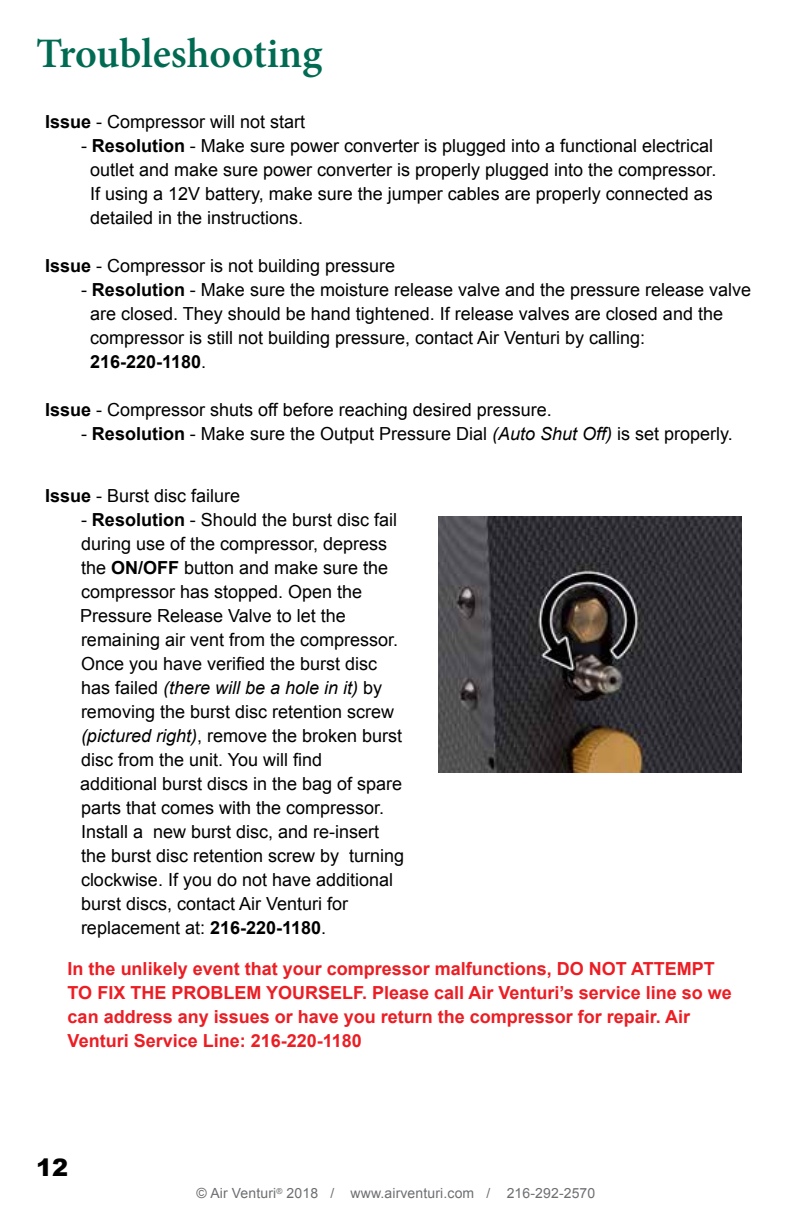
<style>
.page{position:relative;width:792px;height:1224px;background:#fff}
.page>*{position:absolute;margin:0;border:0;box-sizing:border-box;transform-origin:0 0}
.t1{font:600 42px "Minion Pro";letter-spacing:-.005em;color:#006b52}
.t2{font:900 24px "Arial";color:#000}
.t3{font:18px/24px "Arial";color:#000}
.t4{font:700 18px/24px "Arial";color:#ed1d24}
.t5{font:14px "Arial";letter-spacing:.01em;color:#6d6e71}
.s1{font-weight:700}
.s2{font-style:italic}
</style>
<div class="page">
<img style="left:439px;top:516px;width:303px;height:257px">
<h1 class="t1" style="left:36px;top:25px;width:288px">Troubleshooting</h1>
<p class="t3" style="left:45px;top:109px;width:262px"><span class="s1">Issue</span> - Compressor will not start</p>
<p class="t3" style="left:90px;top:133px;width:628px;text-indent:-9px">- <span class="s1">Resolution</span> - Make sure power converter is plugged into a functional electrical outlet and make sure power converter is properly plugged into the compressor.<br>If using a 12V battery, make sure the jumper cables are properly connected as detailed in the instructions.</p>
<p class="t3" style="left:45px;top:253px;width:352px"><span class="s1">Issue</span> - Compressor is not building pressure</p>
<p class="t3" style="left:90px;top:277px;width:663px;text-indent:-9px">- <span class="s1">Resolution</span> - Make sure the moisture release valve and the pressure release valve are closed. They should be hand tightened. If release valves are closed and the compressor is still not building pressure, contact Air Venturi by calling:<br><span class="s1">216-220-1180</span>.</p>
<p class="t3" style="left:45px;top:397px;width:508px"><span class="s1">Issue</span> - Compressor shuts off before reaching desired pressure.</p>
<p class="t3" style="left:81px;top:421px;width:653px">- <span class="s1">Resolution</span> - Make sure the Output Pressure Dial <span class="s2">(Auto Shut Off)</span> is set properly.</p>
<p class="t3" style="left:45px;top:484px;width:197px"><span class="s1">Issue</span> - Burst disc failure</p>
<p class="t3" style="left:80px;top:508px;width:326px">- <span class="s1">Resolution</span> - Should the burst disc fail during use of the compressor, depress the <span class="s1">ON/OFF</span> button and make sure the compressor has stopped. Open the Pressure Release Valve to let the remaining air vent from the compressor.<br>Once you have verified the burst disc has failed <span class="s2">(there will be a hole in it)</span> by removing the burst disc retention screw <span class="s2">(pictured right)</span>, remove the broken burst disc from the unit. You will find<br>additional burst discs in the bag of spare parts that comes with the compressor.<br>Install a new burst disc, and re-insert the burst disc retention screw by turning clockwise. If you do not have additional burst discs, contact Air Venturi for replacement at: <span class="s1">216-220-1180</span>.</p>
<p class="t4" style="left:68px;top:957px;width:666px">In the unlikely event that your compressor malfunctions, DO NOT ATTEMPT TO FIX THE PROBLEM YOURSELF. Please call Air Venturi’s service line so we can address any issues or have you return the compressor for repair. Air Venturi Service Line: 216-220-1180</p>
<h2 class="t2" style="left:36px;top:1150px;width:34px">12</h2>
<p class="t5" style="left:197px;top:1184px;width:400px">© Air Venturi<sup>®</sup> 2018 / www.airventuri.com / 216-292-2570</p>
</div>
